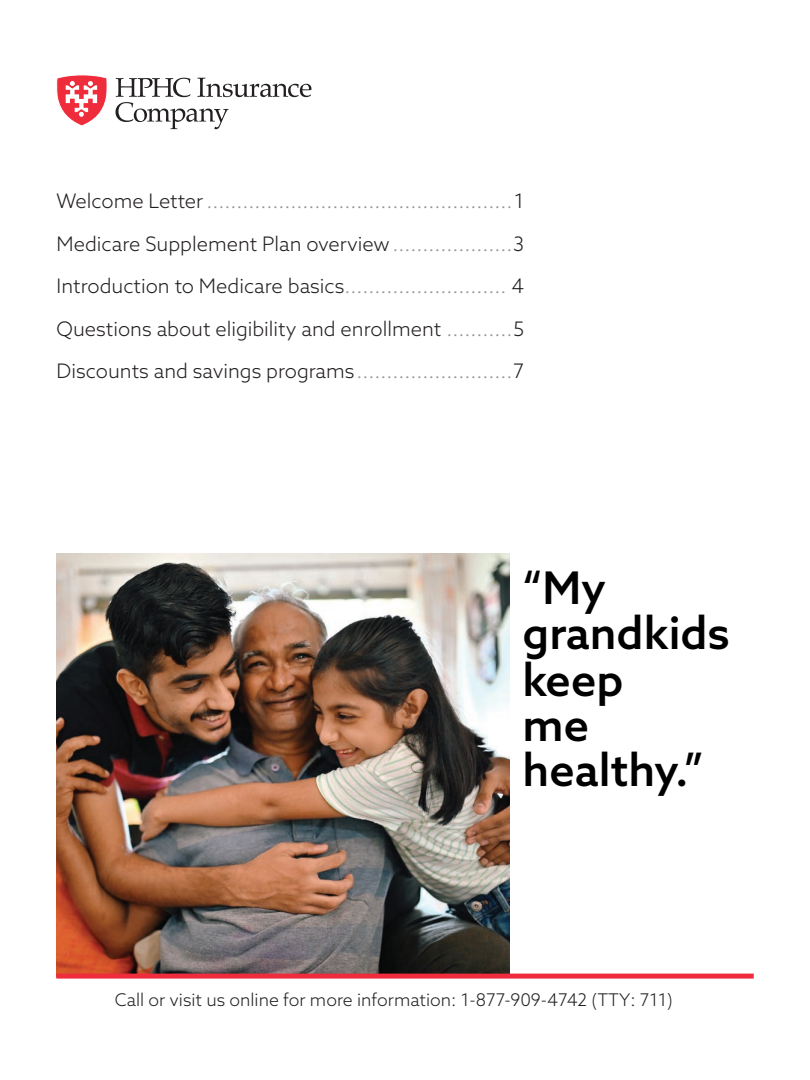
<style>
.page{position:relative;width:810px;height:1080px;background:#fff}
.page>*{position:absolute;margin:0;border:0;box-sizing:border-box;transform-origin:0 0}
.t1{font:500 45px/45.6px "Azo Sans";color:#000}
.t2{font:300 20px/42.5px "Azo Sans";color:#231f20;text-align:justify}
.t3{font:300 17.5px "Azo Sans";color:#231f20}
.s1{color:#939598}
</style>
<div class="page">
<img style="left:57px;top:554px;width:453px;height:420px">
<svg style="left:116px;top:78px;width:195px;height:51px"></svg>
<svg style="left:57px;top:75px;width:50px;height:51px"></svg>
<div style="left:56px;top:974px;width:698px;height:5px;background:#ee2c3b"></div>
<p class="t2" style="left:57px;top:179px;width:469px">Welcome Letter <span class="s1">...................................................</span>1<br>Medicare Supplement Plan overview <span class="s1">....................</span>3<br>Introduction to Medicare basics<span class="s1">...........................</span> 4<br>Questions about eligibility and enrollment <span class="s1">...........</span>5<br>Discounts and savings programs<span class="s1">..........................</span>7</p>
<h1 class="t1" style="left:523px;top:564px;width:209px">“My grandkids keep<br>me healthy.”</h1>
<p class="t3" style="left:115px;top:988px;width:559px">Call or visit us online for more information: 1-877-909-4742 (TTY: 711)</p>
</div>
